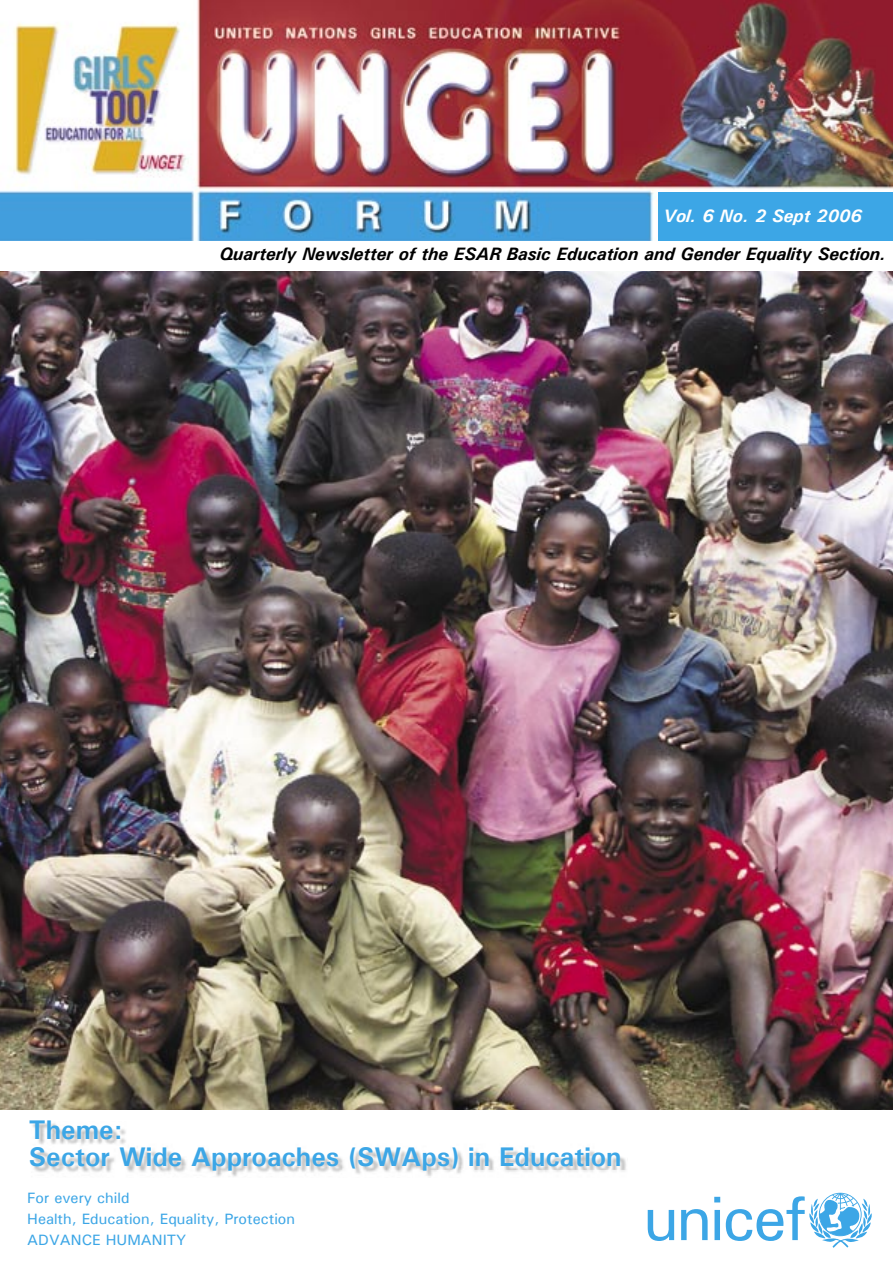
<style>
.page{position:relative;width:893px;height:1263px;background:#fff}
.page>*{position:absolute;margin:0;border:0;box-sizing:border-box;transform-origin:0 0}
.t1{font:500 62.85px "Univers";letter-spacing:-.035em;color:#3ca6e6}
.t2{font:700 27px/27px "Univers";color:#3ca6e6}
.t3{font:italic 700 18px "Univers";color:#000}
.t4{font:italic 700 18px "Univers";color:#fff}
.t5{font:500 15px/21px "Univers";color:#3ca6e6}
</style>
<div class="page">
<img style="left:0;top:0;width:893px;height:240px">
<img style="left:0;top:271px;width:893px;height:838px">
<svg style="left:809px;top:1193px;width:63px;height:55px"></svg>
<img style="left:32px;top:1123px;width:594px;height:54px">
<img style="left:414px;top:1170px;width:212px;height:7px">
<div style="left:658px;top:192px;width:235px;height:49px;background:#3ca6e6"></div>
<p class="t4" style="left:663px;top:205px;width:200px">Vol. 6 No. 2 Sept 2006</p>
<p class="t3" style="left:219px;top:242px;width:668px">Quarterly Newsletter of the ESAR Basic Education and Gender Equality Section.</p>
<h2 class="t2" style="left:29px;top:1115px;width:594px">Theme:<br>Sector Wide Approaches (SWAps) in Education</h2>
<p class="t5" style="left:27px;top:1186px;width:269px">For every child<br>Health, Education, Equality, Protection<br>ADVANCE HUMANITY</p>
<h1 class="t1" style="left:643px;top:1178px;width:165px">unicef</h1>
</div>
